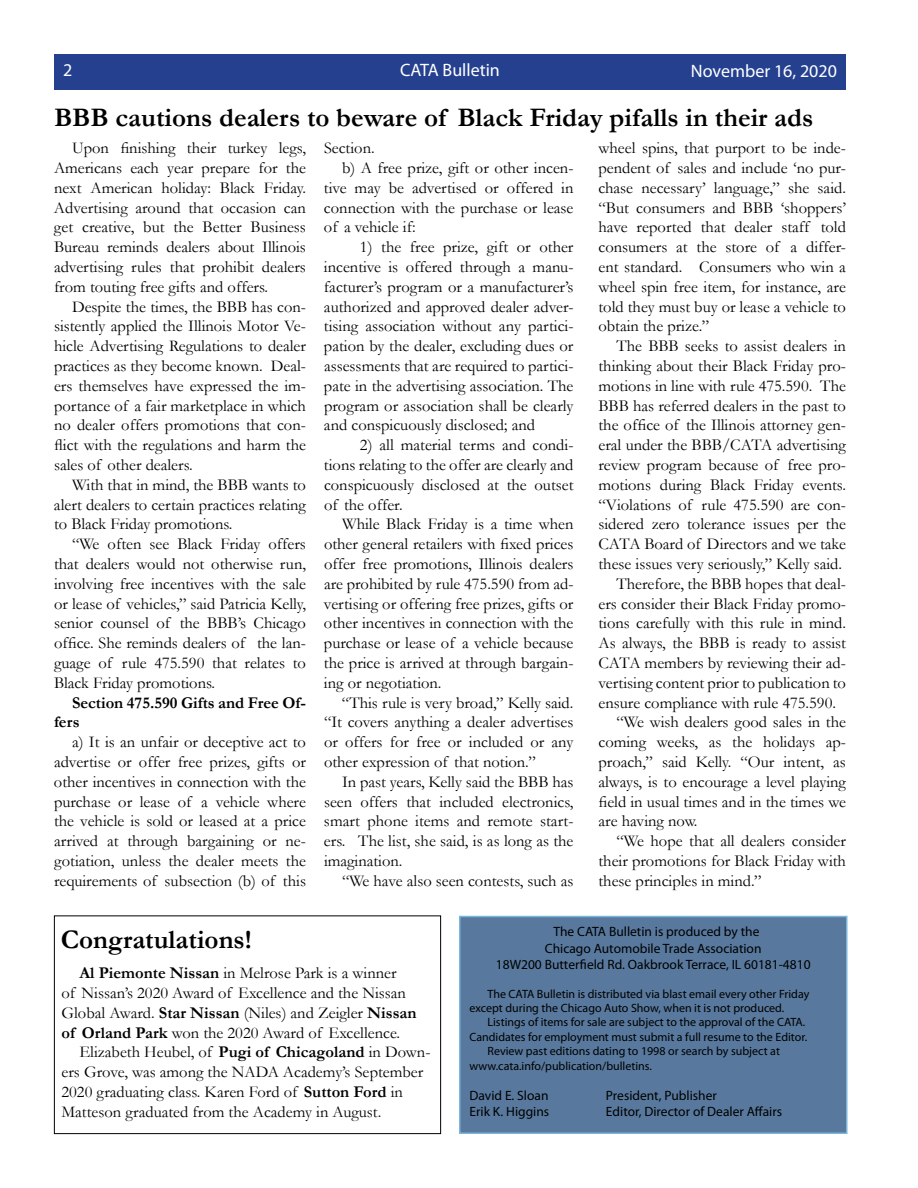
<style>
.page{position:relative;width:918px;height:1188px;background:#fff}
.page>*{position:absolute;margin:0;border:0;box-sizing:border-box;transform-origin:0 0}
.t1{font:700 27px "Garamond";color:#000}
.t2{font:18px "Myriad Pro";color:#fff}
.t3{font:16.5px/19.8px "Garamond";color:#000;text-align:justify}
.t4{font:700 16.5px/19.8px "Garamond";color:#000}
.t5{font:13.5px/16.2px "Myriad Pro";color:#000;text-align:center}
.t6{font:12px/14.4px "Myriad Pro";color:#000}
.s1{font-weight:700}
</style>
<div class="page">
<div style="left:460px;top:916px;width:387px;height:217px;background:#58799d"></div>
<div style="left:459px;top:916px;width:389px;height:218px;border:2px solid #7ab6d9"></div>
<div style="left:54px;top:54px;width:792px;height:36px;background:#24408f"></div>
<div style="left:54px;top:915px;width:387px;height:219px;border:1px solid #000"></div>
<p class="t2" style="left:63px;top:58px;width:11px">2</p>
<p class="t2" style="left:400px;top:58px;width:101px">CATA Bulletin</p>
<p class="t2" style="left:691px;top:59px;width:148px">November 16, 2020</p>
<h1 class="t1" style="left:54px;top:99px;width:761px">BBB cautions dealers to beware of Black Friday pifalls in their ads</h1>
<p class="t3" style="left:54px;top:138px;width:254px;text-indent:18px">Upon finishing their turkey legs, Americans each year prepare for the next American holiday: Black Friday.<br>Advertising around that occasion can get creative, but the Better Business Bureau reminds dealers about Illinois advertising rules that prohibit dealers from touting free gifts and offers.</p>
<p class="t3" style="left:54px;top:296px;width:254px;text-indent:18px">Despite the times, the BBB has con&shy;sistently applied the Illinois Motor Ve&shy;hicle Advertising Regulations to dealer practices as they become known. Deal&shy;ers themselves have expressed the im&shy;portance of a fair marketplace in which no dealer offers promotions that con&shy;flict with the regulations and harm the sales of other dealers.</p>
<p class="t3" style="left:54px;top:474px;width:254px;text-indent:18px">With that in mind, the BBB wants to alert dealers to certain practices relating to Black Friday promotions.</p>
<p class="t3" style="left:54px;top:534px;width:254px;text-indent:18px">“We often see Black Friday offers that dealers would not otherwise run, involving free incentives with the sale or lease of vehicles,” said Patricia Kelly, senior counsel of the BBB’s Chicago office. She reminds dealers of the lan&shy;guage of rule 475.590 that relates to Black Friday promotions.</p>
<p class="t4" style="left:54px;top:693px;width:253px;text-indent:18px">Section 475.590 Gifts and Free Of&shy;fers</p>
<p class="t3" style="left:54px;top:732px;width:254px;text-indent:18px">a) It is an unfair or deceptive act to advertise or offer free prizes, gifts or other incentives in connection with the purchase or lease of a vehicle where the vehicle is sold or leased at a price arrived at through bargaining or ne&shy;gotiation, unless the dealer meets the requirements of subsection (b) of this</p>
<p class="t3" style="left:324px;top:138px;width:52px">Section.</p>
<p class="t3" style="left:342px;top:158px;width:233px">b) A free prize, gift or other incen-</p>
<p class="t3" style="left:324px;top:177px;width:251px">tive may be advertised or offered in</p>
<p class="t3" style="left:324px;top:197px;width:251px">connection with the purchase or lease</p>
<p class="t3" style="left:324px;top:217px;width:93px">of a vehicle if:</p>
<p class="t3" style="left:324px;top:237px;width:251px;text-indent:36px">1) the free prize, gift or other incentive is offered through a manu&shy;facturer’s program or a manufacturer’s authorized and approved dealer adver&shy;tising association without any partici&shy;pation by the dealer, excluding dues or assessments that are required to partici&shy;pate in the advertising association. The program or association shall be clearly and conspicuously disclosed; and</p>
<p class="t3" style="left:324px;top:435px;width:251px;text-indent:36px">2) all material terms and condi&shy;tions relating to the offer are clearly and conspicuously disclosed at the outset of the offer.</p>
<p class="t3" style="left:324px;top:514px;width:251px;text-indent:18px">While Black Friday is a time when other general retailers with fixed prices offer free promotions, Illinois dealers are prohibited by rule 475.590 from ad&shy;vertising or offering free prizes, gifts or other incentives in connection with the purchase or lease of a vehicle because the price is arrived at through bargain&shy;ing or negotiation.</p>
<p class="t3" style="left:324px;top:692px;width:251px;text-indent:18px">“This rule is very broad,” Kelly said. “It covers anything a dealer advertises or offers for free or included or any other expression of that notion.”</p>
<p class="t3" style="left:324px;top:771px;width:251px;text-indent:18px">In past years, Kelly said the BBB has seen offers that included electronics, smart phone items and remote start&shy;ers. The list, she said, is as long as the imagination.</p>
<p class="t3" style="left:342px;top:870px;width:233px">“We have also seen contests, such as</p>
<p class="t3" style="left:598px;top:138px;width:249px">wheel spins, that purport to be inde&shy;pendent of sales and include ‘no pur&shy;chase necessary’ language,” she said. “But consumers and BBB ‘shoppers’ have reported that dealer staff told consumers at the store of a differ&shy;ent standard. Consumers who win a wheel spin free item, for instance, are told they must buy or lease a vehicle to obtain the prize.”</p>
<p class="t3" style="left:616px;top:336px;width:231px">The BBB seeks to assist dealers in</p>
<p class="t3" style="left:598px;top:356px;width:249px">thinking about their Black Friday pro-</p>
<p class="t3" style="left:598px;top:375px;width:249px">motions in line with rule 475.590. The</p>
<p class="t3" style="left:599px;top:395px;width:249px">BBB has referred dealers in the past to</p>
<p class="t3" style="left:598px;top:415px;width:249px">the office of the Illinois attorney gen-</p>
<p class="t3" style="left:598px;top:435px;width:249px">eral under the BBB/CATA advertising</p>
<p class="t3" style="left:598px;top:455px;width:249px">review program because of free pro-</p>
<p class="t3" style="left:598px;top:474px;width:249px">motions during Black Friday events.</p>
<p class="t3" style="left:598px;top:494px;width:249px">“Violations of rule 475.590 are con-</p>
<p class="t3" style="left:598px;top:514px;width:249px">sidered zero tolerance issues per the</p>
<p class="t3" style="left:598px;top:534px;width:249px">CATA Board of Directors and we take</p>
<p class="t3" style="left:598px;top:554px;width:245px">these issues very seriously,” Kelly said.</p>
<p class="t3" style="left:616px;top:573px;width:231px">Therefore, the BBB hopes that deal-</p>
<p class="t3" style="left:598px;top:593px;width:249px">ers consider their Black Friday promo-</p>
<p class="t3" style="left:598px;top:613px;width:249px">tions carefully with this rule in mind.</p>
<p class="t3" style="left:599px;top:633px;width:249px">As always, the BBB is ready to assist</p>
<p class="t3" style="left:599px;top:653px;width:249px">CATA members by reviewing their ad-</p>
<p class="t3" style="left:598px;top:672px;width:249px">vertising content prior to publication to</p>
<p class="t3" style="left:599px;top:692px;width:239px">ensure compliance with rule 475.590.</p>
<p class="t3" style="left:617px;top:712px;width:231px">“We wish dealers good sales in the</p>
<p class="t3" style="left:599px;top:732px;width:249px">coming weeks, as the holidays ap-</p>
<p class="t3" style="left:598px;top:752px;width:249px">proach,” said Kelly. “Our intent, as</p>
<p class="t3" style="left:598px;top:771px;width:249px">always, is to encourage a level playing</p>
<p class="t3" style="left:598px;top:791px;width:249px">field in usual times and in the times we</p>
<p class="t3" style="left:598px;top:811px;width:100px">are having now.</p>
<p class="t3" style="left:617px;top:831px;width:231px">“We hope that all dealers consider</p>
<p class="t3" style="left:598px;top:851px;width:249px">their promotions for Black Friday with</p>
<p class="t3" style="left:598px;top:870px;width:165px">these principles in mind.”</p>
<h1 class="t1" style="left:61px;top:921px;width:193px">Congratulations!</h1>
<p class="t3" style="left:80px;top:963px;width:319px"><span class="s1">Al Piemonte Nissan</span> in Melrose Park is a winner</p>
<p class="t3" style="left:61px;top:983px;width:346px">of Nissan’s 2020 Award of Excellence and the Nissan</p>
<p class="t3" style="left:61px;top:1002px;width:357px">Global Award. <span class="s1">Star Nissan</span> (Niles) and Zeigler <span class="s1">Nissan</span></p>
<p class="t3" style="left:62px;top:1022px;width:340px"><span class="s1">of Orland Park</span> won the 2020 Award of Excellence.</p>
<p class="t3" style="left:80px;top:1042px;width:353px">Elizabeth Heubel, of <span class="s1">Pugi of Chicagoland</span> in Down-</p>
<p class="t3" style="left:62px;top:1062px;width:363px">ers Grove, was among the NADA Academy’s September</p>
<p class="t3" style="left:62px;top:1082px;width:343px">2020 graduating class. Karen Ford of <span class="s1">Sutton Ford</span> in</p>
<p class="t3" style="left:62px;top:1101px;width:321px">Matteson graduated from the Academy in August.</p>
<p class="t5" style="left:496px;top:924px;width:316px">The CATA Bulletin is produced by the<br>Chicago Automobile Trade Association<br>18W200 Butterfield Rd. Oakbrook Terrace, IL 60181-4810</p>
<p class="t6" style="left:470px;top:986px;width:341px;text-indent:18px">The CATA Bulletin is distributed via blast email every other Friday except during the Chicago Auto Show, when it is not produced.</p>
<p class="t6" style="left:488px;top:1015px;width:319px">Listings of items for sale are subject to the approval of the CATA.</p>
<p class="t6" style="left:470px;top:1029px;width:339px">Candidates for employment must submit a full resume to the Editor.</p>
<p class="t6" style="left:488px;top:1044px;width:294px">Review past editions dating to 1998 or search by subject at</p>
<p class="t6" style="left:470px;top:1058px;width:184px">www.cata.info/publication/bulletins.</p>
<p class="t5" style="left:470px;top:1087px;width:81px">David E. Sloan</p>
<p class="t5" style="left:606px;top:1087px;width:112px">President, Publisher</p>
<p class="t5" style="left:470px;top:1104px;width:81px">Erik K. Higgins</p>
<p class="t5" style="left:606px;top:1104px;width:178px">Editor, Director of Dealer Affairs</p>
</div>
